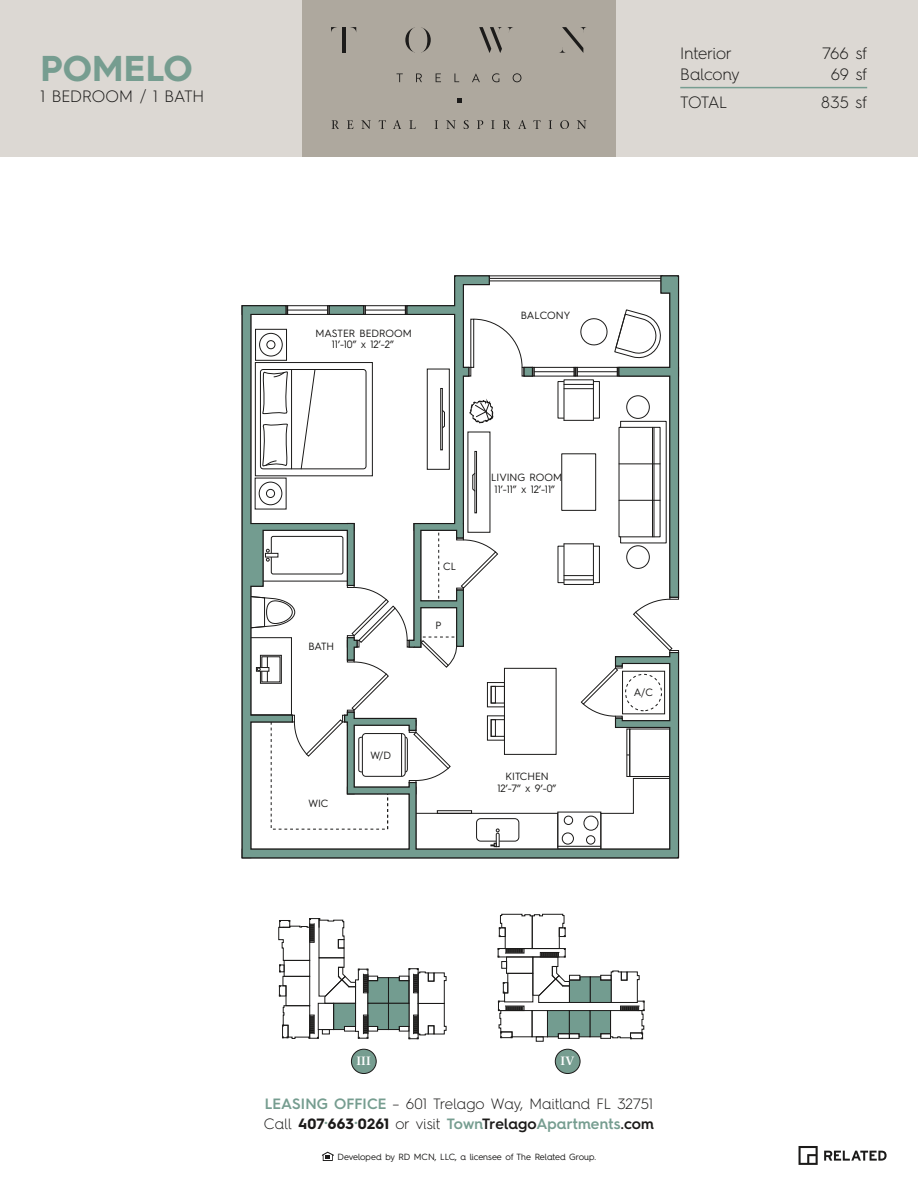
<style>
.page{position:relative;width:918px;height:1188px;background:#fff}
.page>*{position:absolute;margin:0;border:0;box-sizing:border-box;transform-origin:0 0}
.t1{font:700 36px "Hurme Geometric Sans 4";letter-spacing:.005em;color:#769d90}
.t2{font:300 16.5px "Hurme Geometric Sans 4";letter-spacing:-.01em;color:#1b1a19}
.t3{font:300 15px/19.5px "Hurme Geometric Sans 4";letter-spacing:-.005em;color:#1b1a19}
.t4{font:600 12px "Stone Serif";color:#fff}
.t5{font:10.65px "Hurme Geometric Sans 4";color:#1b1a19}
.t6{font:10.5px "Hurme Geometric Sans 4";color:#1b1a19}
.t7{font:9px "Hurme Geometric Sans 4";color:#1b1a19}
.s1{font-weight:600;color:#769d90}
.s2{font-weight:700}
.s3{font-weight:600}
</style>
<div class="page">
<div style="left:0;top:0;width:918px;height:156px;background:#dcd8d3"></div>
<div style="left:302px;top:0;width:314px;height:156px;background:#aea89e"></div>
<svg style="left:332px;top:120px;width:7px;height:9px"></svg>
<svg style="left:347px;top:120px;width:6px;height:9px"></svg>
<svg style="left:361px;top:120px;width:10px;height:9px"></svg>
<svg style="left:379px;top:120px;width:7px;height:9px"></svg>
<svg style="left:393px;top:120px;width:8px;height:9px"></svg>
<svg style="left:409px;top:120px;width:7px;height:9px"></svg>
<svg style="left:435px;top:120px;width:3px;height:9px"></svg>
<svg style="left:446px;top:120px;width:10px;height:9px"></svg>
<svg style="left:464px;top:120px;width:5px;height:9px"></svg>
<svg style="left:477px;top:120px;width:6px;height:9px"></svg>
<svg style="left:491px;top:120px;width:4px;height:9px"></svg>
<svg style="left:503px;top:120px;width:7px;height:9px"></svg>
<svg style="left:518px;top:120px;width:8px;height:9px"></svg>
<svg style="left:533px;top:120px;width:8px;height:9px"></svg>
<svg style="left:549px;top:120px;width:3px;height:9px"></svg>
<svg style="left:560px;top:120px;width:9px;height:9px"></svg>
<svg style="left:577px;top:120px;width:9px;height:9px"></svg>
<svg style="left:457px;top:98px;width:4px;height:5px"></svg>
<svg style="left:397px;top:73px;width:6px;height:9px"></svg>
<svg style="left:416px;top:73px;width:6px;height:9px"></svg>
<svg style="left:436px;top:73px;width:5px;height:9px"></svg>
<svg style="left:454px;top:73px;width:5px;height:9px"></svg>
<svg style="left:472px;top:73px;width:8px;height:9px"></svg>
<svg style="left:492px;top:73px;width:7px;height:9px"></svg>
<svg style="left:513px;top:73px;width:8px;height:9px"></svg>
<hr style="left:342px;top:27px;width:3px;height:26px;background:#1c1b1a">
<svg style="left:331px;top:27px;width:6px;height:5px"></svg>
<svg style="left:405px;top:27px;width:26px;height:26px"></svg>
<svg style="left:479px;top:27px;width:34px;height:26px"></svg>
<svg style="left:559px;top:27px;width:27px;height:26px"></svg>
<hr style="left:680px;top:87px;width:187px;height:1px;background:#769d90">
<svg style="left:799px;top:1146px;width:19px;height:19px"></svg>
<svg style="left:824px;top:1151px;width:63px;height:10px"></svg>
<svg style="left:322px;top:1152px;width:12px;height:9px"></svg>
<hr style="left:489px;top:275px;width:174px;height:1px;background:#1b1a19">
<hr style="left:489px;top:278px;width:174px;height:1px;background:#1b1a19">
<hr style="left:489px;top:281px;width:174px;height:1px;background:#1b1a19">
<svg style="left:241px;top:305px;width:439px;height:554px"></svg>
<svg style="left:564px;top:275px;width:116px;height:378px"></svg>
<div style="left:524px;top:367px;width:8px;height:9px;background:#739c90"></div>
<div style="left:524px;top:367px;width:9px;height:10px;border:1px solid #1b1a19"></div>
<svg style="left:249px;top:275px;width:275px;height:572px"></svg>
<svg style="left:278px;top:918px;width:169px;height:121px"></svg>
<svg style="left:498px;top:914px;width:146px;height:127px"></svg>
<div style="left:555px;top:1049px;width:25px;height:25px;background:#769d90;border-radius:50%"></div>
<div style="left:555px;top:1049px;width:25px;height:25px;border:1px solid #1b1a19;border-radius:50%"></div>
<div style="left:351px;top:1049px;width:25px;height:25px;background:#769d90;border-radius:50%"></div>
<div style="left:351px;top:1049px;width:26px;height:25px;border:1px solid #1b1a19;border-radius:50%"></div>
<h1 class="t1" style="left:40px;top:47px;width:154px">POMELO</h1>
<p class="t2" style="left:40px;top:89px;width:165px">1 BEDROOM / 1 BATH</p>
<p class="t2" style="left:680px;top:46px;width:53px">Interior</p>
<p class="t2" style="left:822px;top:46px;width:47px">766 sf</p>
<p class="t2" style="left:680px;top:67px;width:61px">Balcony</p>
<p class="t2" style="left:831px;top:67px;width:38px">69 sf</p>
<p class="t2" style="left:680px;top:95px;width:49px">TOTAL</p>
<p class="t2" style="left:821px;top:95px;width:47px">835 sf</p>
<p class="t6" style="left:316px;top:329px;width:98px">MASTER BEDROOM</p>
<p class="t5" style="left:332px;top:341px;width:64px">11’-10” x 12’-2”</p>
<p class="t6" style="left:521px;top:312px;width:51px">BALCONY</p>
<p class="t6" style="left:308px;top:642px;width:27px">BATH</p>
<p class="t6" style="left:308px;top:799px;width:21px">WIC</p>
<p class="t6" style="left:370px;top:752px;width:22px">W/D</p>
<p class="t6" style="left:443px;top:562px;width:14px">CL</p>
<p class="t6" style="left:435px;top:621px;width:8px">P</p>
<p class="t6" style="left:491px;top:474px;width:72px">LIVING ROOM</p>
<p class="t5" style="left:495px;top:485px;width:62px">11’-11” x 12’-11”</p>
<p class="t6" style="left:505px;top:773px;width:45px">KITCHEN</p>
<p class="t5" style="left:497px;top:784px;width:60px">12’-7” x 9’-0”</p>
<p class="t5" style="left:634px;top:688px;width:21px">A/C</p>
<p class="t4" style="left:356px;top:1054px;width:16px">III</p>
<p class="t4" style="left:561px;top:1054px;width:16px">IV</p>
<p class="t3" style="left:264px;top:1095px;width:392px"><span class="s1">LEASING OFFICE</span> – 601 Trelago Way, Maitland FL 32751<br>Call <span class="s2">407</span><sup>.</sup><span class="s2">663</span><sup>.</sup><span class="s2">0261</span> or visit <span class="s1">Town</span><span class="s3">Trelago</span><span class="s1">Apartments</span><span class="s3">.com</span></p>
<p class="t7" style="left:338px;top:1154px;width:260px">Developed by RD MCN, LLC, a licensee of The Related Group.</p>
</div>
